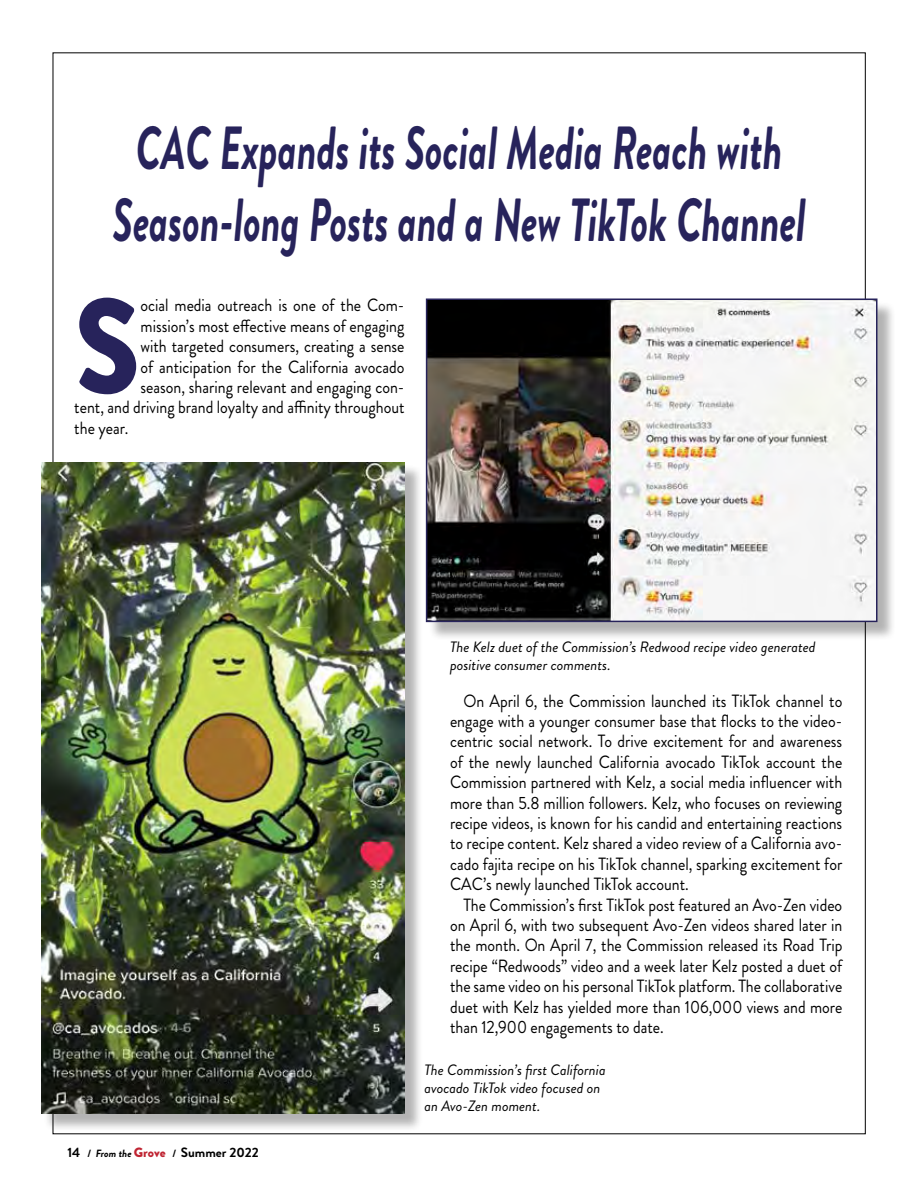
<style>
.page{position:relative;width:918px;height:1188px;background:#fff}
.page>*{position:absolute;margin:0;border:0;box-sizing:border-box;transform-origin:0 0}
.t1{font:900 134.25px "Brandon Grotesque";color:#27235b;scale:.9 1}
.t2{font:italic 700 60.75px/72px "Brandon Grotesque";color:#27235b;text-align:center;scale:.67 1}
.t3{font:17.7px/20.4px "Brandon Grotesque";color:#000;text-align:justify;scale:.9 1}
.t4{font:italic 15px/18px "Brandon Grotesque";color:#000}
.t5{font:700 13.5px "Brandon Grotesque";color:#000}
.s1{font-size:10.5px}
.s2{font-style:italic;font-size:10.5px}
.s3{font-weight:900;color:#bf2432}
</style>
<div class="page">
<div style="left:428px;top:301px;width:468px;height:340px;background:#000;opacity:.3"></div>
<img style="left:429px;top:301px;width:446px;height:318px">
<div style="left:426px;top:298px;width:452px;height:324px;border:2px solid #27235b"></div>
<div style="left:44px;top:465px;width:379px;height:668px;background:#000;opacity:.3"></div>
<img style="left:41px;top:462px;width:364px;height:652px">
<h2 class="t2" style="left:113px;top:113px;width:1036px">CAC Expands its Social Media Reach with<br>Season-long Posts and a New TikTok Channel</h2>
<h1 class="t1" style="left:74px;top:252px;width:75px">S</h1>
<p class="t3" style="left:141px;top:295px;width:295px">ocial media outreach is one of the Com-</p>
<p class="t3" style="left:141px;top:316px;width:295px">mission’s most effective means of engaging</p>
<p class="t3" style="left:141px;top:336px;width:295px">with targeted consumers, creating a sense</p>
<p class="t3" style="left:141px;top:357px;width:295px">of anticipation for the California avocado</p>
<p class="t3" style="left:141px;top:377px;width:295px">season, sharing relevant and engaging con-</p>
<p class="t3" style="left:74px;top:397px;width:368px">tent, and driving brand loyalty and affinity throughout</p>
<p class="t3" style="left:74px;top:418px;width:62px">the year.</p>
<p class="t5" style="left:68px;top:1143px;width:193px">14 <span class="s1">/</span> <span class="s2">From the</span> <span class="s3">Grove</span> <span class="s1">/</span> Summer 2022</p>
<p class="t4" style="left:450px;top:638px;width:367px">The Kelz duet of the Commission’s Redwood recipe video generated positive consumer comments.</p>
<p class="t3" style="left:450px;top:691px;width:437px;text-indent:13px">On April 6, the Commission launched its TikTok channel to engage with a younger consumer base that flocks to the video&shy;centric social network. To drive excitement for and awareness of the newly launched California avocado TikTok account the Commission partnered with Kelz, a social media influencer with more than 5.8 million followers. Kelz, who focuses on reviewing recipe videos, is known for his candid and entertaining reactions to recipe content. Kelz shared a video review of a California avo&shy;cado fajita recipe on his TikTok channel, sparking excitement for CAC’s newly launched TikTok account.</p>
<p class="t3" style="left:450px;top:895px;width:437px;text-indent:13px">The Commission’s first TikTok post featured an Avo-Zen video on April 6, with two subsequent Avo-Zen videos shared later in the month. On April 7, the Commission released its Road Trip recipe “Redwoods” video and a week later Kelz posted a duet of the same video on his personal TikTok platform. The collaborative duet with Kelz has yielded more than 106,000 views and more than 12,900 engagements to date.</p>
<p class="t4" style="left:424px;top:1061px;width:183px">The Commission’s first California avocado TikTok video focused on an Avo-Zen moment.</p>
</div>
